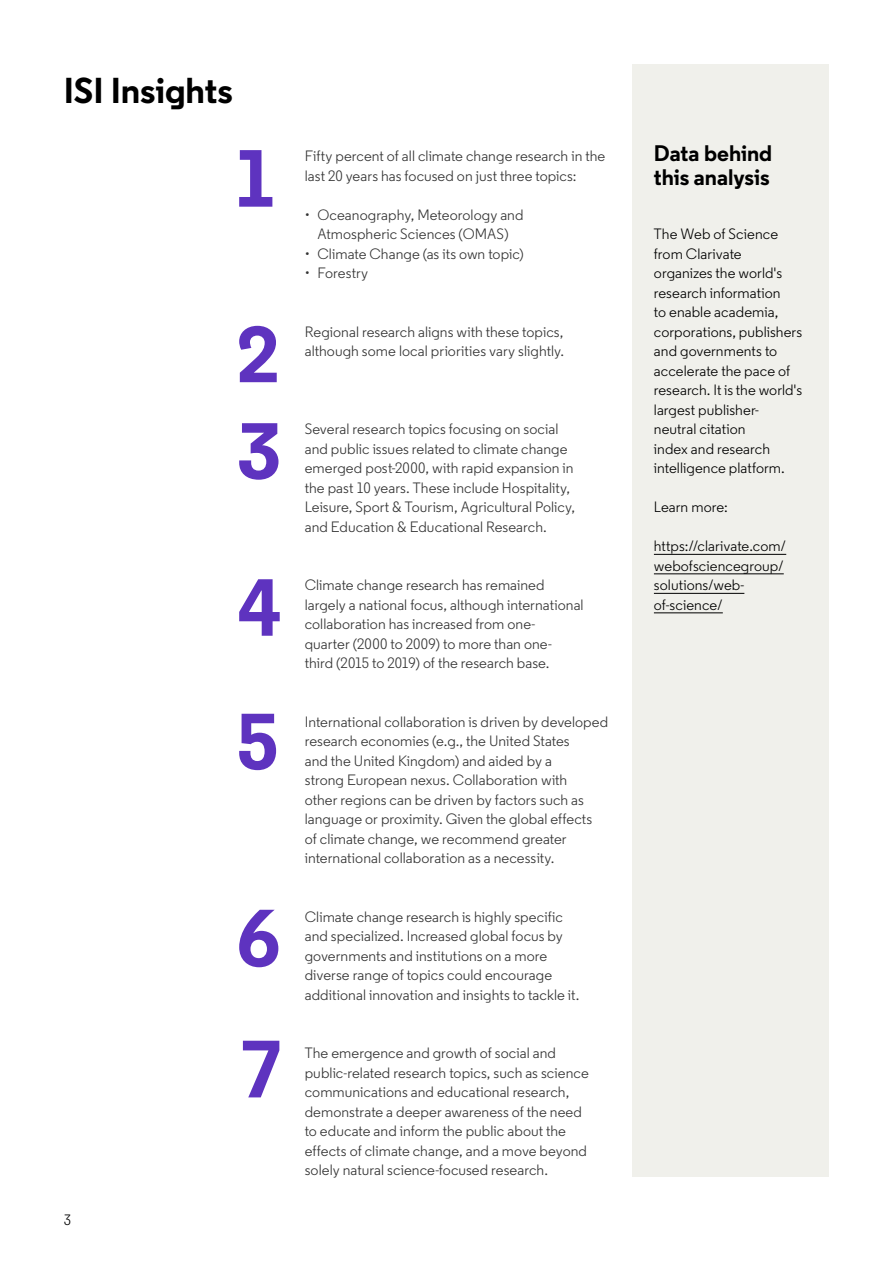
<style>
.page{position:relative;width:893px;height:1263px;background:#fff}
.page>*{position:absolute;margin:0;border:0;box-sizing:border-box;transform-origin:0 0}
.H1___40-39{font:700 81px "Regular Clarivate";color:#5e33bf}
.H2___24-26{font:700 36px "Regular Clarivate";letter-spacing:-.005em;color:#000}
.H3___15-16{font:700 22.5px/24px "Regular Clarivate";color:#000}
.Body_Copy___10-13{font:15px/19.5px "Regular Clarivate";letter-spacing:.005em;color:#333}
.Body_Copy___10-13-2{font:15px/19.5px "Regular Clarivate";letter-spacing:.005em;color:#000}
</style>
<div class="page">
<svg style="left:239px;top:150px;width:33px;height:57px"></svg>
<svg style="left:239px;top:714px;width:37px;height:56px"></svg>
<svg style="left:239px;top:326px;width:38px;height:56px"></svg>
<svg style="left:239px;top:423px;width:39px;height:57px"></svg>
<svg style="left:239px;top:579px;width:41px;height:57px"></svg>
<svg style="left:239px;top:910px;width:39px;height:57px"></svg>
<div style="left:632px;top:64px;width:197px;height:1113px;background:#f0f0eb"></div>
<hr style="left:654px;top:554px;width:132px;height:1px;background:#000">
<hr style="left:654px;top:574px;width:130px;height:1px;background:#000">
<hr style="left:654px;top:593px;width:90px;height:1px;background:#000">
<hr style="left:654px;top:613px;width:69px;height:1px;background:#000">
<p class="H2___24-26" style="left:64px;top:67px;width:171px">ISI Insights</p>
<p class="Body_Copy___10-13" style="left:305px;top:146px;width:302px">Fifty percent of all climate change research in the last 20 years has focused on just three topics:</p>
<p class="Body_Copy___10-13" style="left:305px;top:205px;width:220px;text-align:center">• Oceanography, Meteorology and<br>Atmospheric Sciences (OMAS)</p>
<p class="Body_Copy___10-13" style="left:305px;top:244px;width:221px">• Climate Change (as its own topic)</p>
<p class="Body_Copy___10-13" style="left:305px;top:263px;width:65px">• Forestry</p>
<p class="Body_Copy___10-13" style="left:305px;top:322px;width:261px">Regional research aligns with these topics, although some local priorities vary slightly.</p>
<p class="Body_Copy___10-13-2" style="left:64px;top:1210px;width:9px">3</p>
<p class="H1___40-39" style="left:239px;top:1016px;width:45px">7</p>
<p class="Body_Copy___10-13" style="left:305px;top:419px;width:272px">Several research topics focusing on social and public issues related to climate change emerged post-2000, with rapid expansion in the past 10 years. These include Hospitality, Leisure, Sport &amp; Tourism, Agricultural Policy, and Education &amp; Educational Research.</p>
<p class="Body_Copy___10-13" style="left:305px;top:575px;width:280px">Climate change research has remained largely a national focus, although international collaboration has increased from one&shy;quarter (2000 to 2009) to more than one&shy;third (2015 to 2019) of the research base.</p>
<p class="Body_Copy___10-13" style="left:305px;top:712px;width:305px">International collaboration is driven by developed research economies (e.g., the United States<br>and the United Kingdom) and aided by a<br>strong European nexus. Collaboration with<br>other regions can be driven by factors such as language or proximity. Given the global effects<br>of climate change, we recommend greater international collaboration as a necessity.</p>
<p class="Body_Copy___10-13" style="left:305px;top:907px;width:276px">Climate change research is highly specific and specialized. Increased global focus by governments and institutions on a more diverse range of topics could encourage additional innovation and insights to tackle it.</p>
<p class="Body_Copy___10-13" style="left:305px;top:1043px;width:286px">The emergence and growth of social and public-related research topics, such as science communications and educational research, demonstrate a deeper awareness of the need to educate and inform the public about the effects of climate change, and a move beyond solely natural science-focused research.</p>
<p class="H3___15-16" style="left:654px;top:141px;width:120px">Data behind this analysis</p>
<p class="Body_Copy___10-13-2" style="left:654px;top:224px;width:150px">The Web of Science from Clarivate organizes the world's research information<br>to enable academia, corporations, publishers and governments to accelerate the pace of research. It is the world's largest publisher&shy;neutral citation<br>index and research intelligence platform.</p>
<p class="Body_Copy___10-13-2" style="left:654px;top:497px;width:75px">Learn more:</p>
<p class="Body_Copy___10-13-2" style="left:654px;top:536px;width:134px">https://clarivate.com/ webofsciencegroup/ solutions/web&shy;of-science/</p>
</div>
